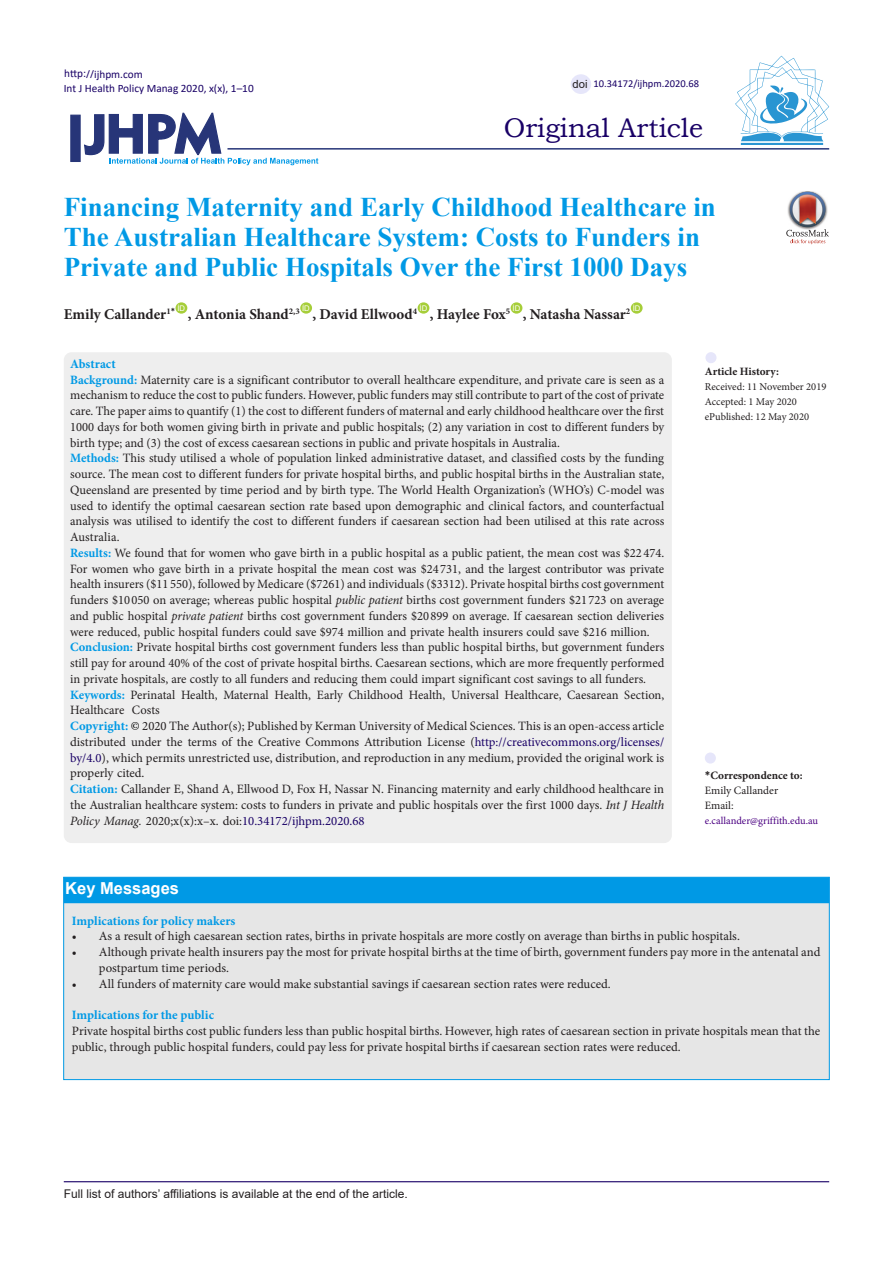
<style>
.page{position:relative;width:893px;height:1263px;background:#fff}
.page>*{position:absolute;margin:0;border:0;box-sizing:border-box;transform-origin:0 0}
.Default{font:700 27px/30px "Times New Roman";color:#0099e5}
.t1{font:27px "Bookman Old Style";color:#190066}
.t2{font:700 16.5px "Arial";color:#fff}
.Default-2{font:700 15px "Minion Pro";color:#231f20}
.Default-3{font:12.75px/15.8px "Minion Pro";color:#231f20;text-align:justify}
.Default-4{font:700 12.75px "Minion Pro";color:#0099e5}
.t3{font:12px "Arial";color:#231f20}
.t4{font:11.25px "Calibri";color:#190066}
.t5{font:700 11.25px "Minion Pro";color:#231f20}
.t6{font:11.25px "Minion Pro";color:#231f20}
.t7{font:11.25px "Arial";color:#231f20}
.t8{font:10.5px "Minion Pro";color:#231f20}
.t9{font:10.5px "Minion Pro";letter-spacing:.005em;color:#4b0082}
.t10{font:10.5px "Calibri";color:#190066}
.t11{font:7.8px "Arial";color:#fff}
.s1{font-weight:700;color:#0099e5}
.s2{font-style:italic}
.s3{color:#000}
.s4{color:#190066}
.s5{font-family:"Calibri"}
</style>
<div class="page">
<svg style="left:84px;top:112px;width:234px;height:53px"></svg>
<div style="left:70px;top:115px;width:11px;height:47px;background:#273578;border:1px solid #273578"></div>
<div style="left:176px;top:302px;width:11px;height:12px;background:#a6ce39;border-radius:50%"></div>
<div style="left:300px;top:302px;width:12px;height:12px;background:#a6ce39;border-radius:50%"></div>
<div style="left:418px;top:302px;width:11px;height:12px;background:#a6ce39;border-radius:50%"></div>
<div style="left:511px;top:302px;width:11px;height:12px;background:#a6ce39;border-radius:50%"></div>
<div style="left:631px;top:302px;width:12px;height:12px;background:#a6ce39;border-radius:50%"></div>
<hr style="left:227px;top:148px;width:602px;height:2px;background:#273578">
<div style="left:64px;top:352px;width:608px;height:491px;background:#eee;border-radius:8px"></div>
<div style="left:705px;top:752px;width:11px;height:11px;background:#e6e6fa;border-radius:50%"></div>
<div style="left:705px;top:352px;width:11px;height:11px;background:#e6e6fa;border-radius:50%"></div>
<hr style="left:64px;top:1181px;width:765px;height:1px;background:#190066">
<hr style="left:741px;top:143px;width:82px;height:2px;background:#2995d2">
<svg style="left:735px;top:56px;width:94px;height:85px"></svg>
<div style="left:571px;top:74px;width:20px;height:20px;background:#e6e6fa;border-radius:50%"></div>
<img style="left:801px;top:191px;width:13px;height:1px">
<svg style="left:786px;top:192px;width:43px;height:52px"></svg>
<div style="left:63px;top:877px;width:766px;height:203px;background:#e6e6e6;border:1px solid #0099e5"></div>
<div style="left:64px;top:877px;width:765px;height:26px;background:#0099e5;border:2px solid #0099e5"></div>
<p class="t4" style="left:64px;top:66px;width:80px">http://ijhpm.com</p>
<p class="t4" style="left:64px;top:81px;width:191px">Int J Health Policy Manag 2020, x(x), 1–10</p>
<p class="t7" style="left:573px;top:76px;width:17px">doi</p>
<p class="t10" style="left:593px;top:76px;width:107px">10.34172/ijhpm.2020.68</p>
<p class="t1" style="left:504px;top:110px;width:201px">Original Article</p>
<p class="Default" style="left:64px;top:191px;width:654px">Financing Maternity and Early Childhood Healthcare in<br>The Australian Healthcare System: Costs to Funders in<br>Private and Public Hospitals Over the First 1000 Days</p>
<p class="Default-2" style="left:64px;top:304px;width:113px">Emily Callander<sup>1</sup><sup>*</sup></p>
<p class="t11" style="left:177px;top:303px;width:9px">ID</p>
<p class="t11" style="left:302px;top:303px;width:9px">ID</p>
<p class="t11" style="left:420px;top:303px;width:9px">ID</p>
<p class="t11" style="left:513px;top:303px;width:9px">ID</p>
<p class="t11" style="left:633px;top:303px;width:9px">ID</p>
<p class="Default-2" style="left:188px;top:304px;width:114px">, Antonia Shand<sup>2,3</sup></p>
<p class="Default-2" style="left:523px;top:304px;width:109px">, Natasha Nassar<sup>2</sup></p>
<p class="Default-2" style="left:312px;top:304px;width:106px">, David Ellwood<sup>4</sup></p>
<p class="Default-2" style="left:430px;top:304px;width:82px">, Haylee Fox<sup>5</sup></p>
<p class="Default-4" style="left:70px;top:355px;width:47px">Abstract</p>
<p class="Default-3" style="left:70px;top:372px;width:596px"><span class="s1">Background:</span> Maternity care is a significant contributor to overall healthcare expenditure, and private care is seen as a mechanism to reduce the cost to public funders. However, public funders may still contribute to part of the cost of private care. The paper aims to quantify (1) the cost to different funders of maternal and early childhood healthcare over the first 1000 days for both women giving birth in private and public hospitals; (2) any variation in cost to different funders by birth type; and (3) the cost of excess caesarean sections in public and private hospitals in Australia.</p>
<p class="Default-3" style="left:70px;top:450px;width:596px"><span class="s1">Methods:</span> This study utilised a whole of population linked administrative dataset, and classified costs by the funding source. The mean cost to different funders for private hospital births, and public hospital births in the Australian state, Queensland are presented by time period and by birth type. The World Health Organization’s (WHO’s) C-model was used to identify the optimal caesarean section rate based upon demographic and clinical factors, and counterfactual analysis was utilised to identify the cost to different funders if caesarean section had been utilised at this rate across Australia.</p>
<p class="Default-3" style="left:70px;top:545px;width:596px"><span class="s1">Results:</span> We found that for women who gave birth in a public hospital as a public patient, the mean cost was $22 474.<br>For women who gave birth in a private hospital the mean cost was $24 731, and the largest contributor was private health insurers ($11 550), followed by Medicare ($7261) and individuals ($3312). Private hospital births cost government funders $10 050 on average; whereas public hospital <span class="s2">public patient</span> births cost government funders $21 723 on average and public hospital <span class="s2">private patient</span> births cost government funders $20 899 on average. If caesarean section deliveries were reduced, public hospital funders could save $974 million and private health insurers could save $216 million.</p>
<p class="Default-3" style="left:70px;top:639px;width:596px"><span class="s1">Conclusion:</span> Private hospital births cost government funders less than public hospital births, but government funders still pay for around 40% of the cost of private hospital births. Caesarean sections, which are more frequently performed in private hospitals, are costly to all funders and reducing them could impart significant cost savings to all funders.</p>
<p class="Default-3" style="left:70px;top:687px;width:596px"><span class="s1">Keywords:</span> Perinatal Health, Maternal Health, Early Childhood Health, Universal Healthcare, Caesarean Section,<br>Healthcare Costs</p>
<p class="Default-3" style="left:70px;top:718px;width:596px"><span class="s1">Copyright:</span> <span class="s3">©</span> 2020 The Author(s); Published by Kerman University of Medical Sciences. This is an open-access article distributed under the terms of the Creative Commons Attribution License (<span class="s4">http://creativecommons.org/licenses/ by/4.0</span>), which permits unrestricted use, distribution, and reproduction in any medium, provided the original work is properly cited.</p>
<p class="Default-3" style="left:70px;top:781px;width:596px"><span class="s1">Citation:</span> Callander E, Shand A, Ellwood D, Fox H, Nassar N. Financing maternity and early childhood healthcare in the Australian healthcare system: costs to funders in private and public hospitals over the first 1000 days. <span class="s2">Int J Health Policy Manag.</span> 2020;x(x):x–x. doi:<span class="s4">10.34172/ijhpm.2020.68</span></p>
<p class="t2" style="left:65px;top:876px;width:115px">Key Messages</p>
<p class="t5" style="left:705px;top:363px;width:76px">Article History:</p>
<p class="t8" style="left:705px;top:380px;width:123px">Received: 11 November 2019</p>
<p class="t8" style="left:705px;top:395px;width:94px">Accepted: 1 May 2020</p>
<p class="t8" style="left:705px;top:410px;width:106px">ePublished: 12 May 2020</p>
<p class="t5" style="left:705px;top:767px;width:99px"><span class="s5">*</span>Correspondence to:</p>
<p class="t6" style="left:705px;top:782px;width:75px">Emily Callander</p>
<p class="t6" style="left:705px;top:797px;width:30px">Email:</p>
<p class="t9" style="left:705px;top:813px;width:115px">e.callander@griffith.edu.au</p>
<p class="Default-4" style="left:72px;top:911px;width:165px">Implications for policy makers</p>
<p class="Default-3" style="left:72px;top:928px;width:669px">• As a result of high caesarean section rates, births in private hospitals are more costly on average than births in public hospitals.</p>
<p class="Default-3" style="left:99px;top:944px;width:723px;text-indent:-27px">• Although private health insurers pay the most for private hospital births at the time of birth, government funders pay more in the antenatal and postpartum time periods.</p>
<p class="Default-3" style="left:72px;top:976px;width:540px">• All funders of maternity care would make substantial savings if caesarean section rates were reduced.</p>
<p class="Default-4" style="left:72px;top:1006px;width:144px">Implications for the public</p>
<p class="Default-3" style="left:72px;top:1023px;width:750px">Private hospital births cost public funders less than public hospital births. However, high rates of caesarean section in private hospitals mean that the public, through public hospital funders, could pay less for private hospital births if caesarean section rates were reduced.</p>
<p class="t3" style="left:64px;top:1185px;width:346px">Full list of authors’ affiliations is available at the end of the article.</p>
</div>
